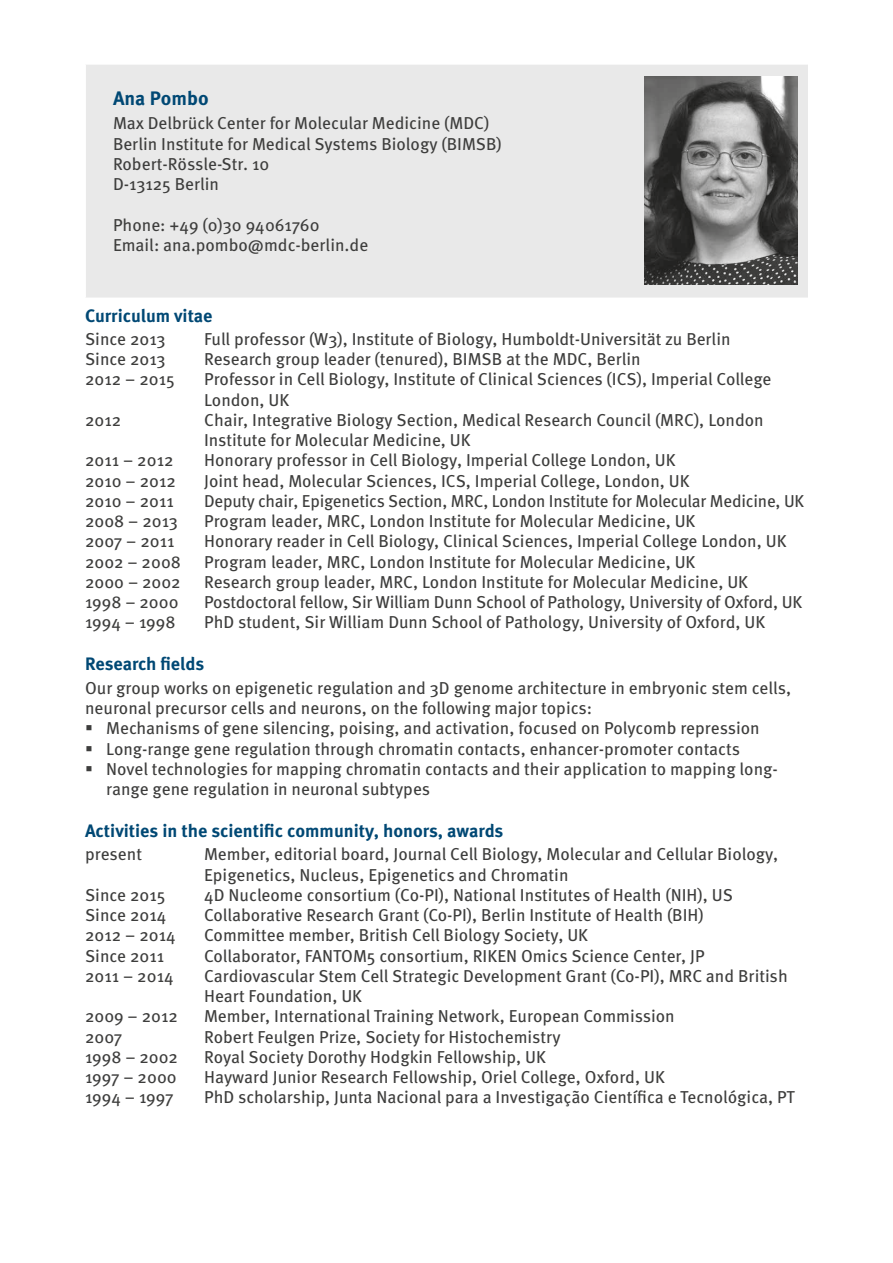
<style>
.page{position:relative;width:893px;height:1263px;background:#fff}
.page>*{position:absolute;margin:0;border:0;box-sizing:border-box;transform-origin:0 0}
.t1{font:700 19.5px "Meta Pro";color:#004874}
.t2{font:700 18px "Meta Pro";color:#004874}
.t3{font:17.25px/20.2px "Meta Pro";color:#3d3d3c}
</style>
<div class="page">
<div style="left:85px;top:64px;width:723px;height:234px;background:#e9e9e9"></div>
<hr style="left:85px;top:65px;width:1px;height:233px;background:#fff">
<hr style="left:85px;top:64px;width:723px;height:1px;background:#fff">
<img style="left:644px;top:77px;width:153px;height:208px">
<p class="t1" style="left:113px;top:86px;width:97px">Ana Pombo</p>
<p class="t3" style="left:113px;top:113px;width:390px">Max Delbrück Center for Molecular Medicine (MDC)<br>Berlin Institute for Medical Systems Biology (BIMSB)<br>Robert-Rössle-Str. 10<br>D-13125 Berlin</p>
<p class="t3" style="left:113px;top:215px;width:257px">Phone: +49 (0)30 94061760<br>Email: ana.pombo@mdc-berlin.de</p>
<p class="t2" style="left:85px;top:304px;width:129px">Curriculum vitae</p>
<p class="t3" style="left:85px;top:329px;width:82px">Since 2013</p>
<p class="t3" style="left:204px;top:329px;width:528px">Full professor (W3), Institute of Biology, Humboldt-Universität zu Berlin</p>
<p class="t3" style="left:85px;top:349px;width:82px">Since 2013</p>
<p class="t3" style="left:204px;top:349px;width:438px">Research group leader (tenured), BIMSB at the MDC, Berlin</p>
<p class="t3" style="left:85px;top:369px;width:91px">2012 – 2015</p>
<p class="t3" style="left:204px;top:369px;width:569px">Professor in Cell Biology, Institute of Clinical Sciences (ICS), Imperial College<br>London, UK</p>
<p class="t3" style="left:85px;top:410px;width:38px">2012</p>
<p class="t3" style="left:204px;top:410px;width:561px">Chair, Integrative Biology Section, Medical Research Council (MRC), London<br>Institute for Molecular Medicine, UK</p>
<p class="t3" style="left:85px;top:450px;width:90px">2011 – 2012</p>
<p class="t3" style="left:204px;top:450px;width:473px">Honorary professor in Cell Biology, Imperial College London, UK</p>
<p class="t3" style="left:85px;top:471px;width:93px">2010 – 2012</p>
<p class="t3" style="left:204px;top:471px;width:487px">Joint head, Molecular Sciences, ICS, Imperial College, London, UK</p>
<p class="t3" style="left:85px;top:491px;width:90px">2010 – 2011</p>
<p class="t3" style="left:204px;top:491px;width:602px">Deputy chair, Epigenetics Section, MRC, London Institute for Molecular Medicine, UK</p>
<p class="t3" style="left:85px;top:511px;width:94px">2008 – 2013</p>
<p class="t3" style="left:204px;top:511px;width:493px">Program leader, MRC, London Institute for Molecular Medicine, UK</p>
<p class="t3" style="left:85px;top:531px;width:91px">2007 – 2011</p>
<p class="t3" style="left:204px;top:531px;width:584px">Honorary reader in Cell Biology, Clinical Sciences, Imperial College London, UK</p>
<p class="t3" style="left:85px;top:552px;width:97px">2002 – 2008</p>
<p class="t3" style="left:204px;top:552px;width:493px">Program leader, MRC, London Institute for Molecular Medicine, UK</p>
<p class="t3" style="left:85px;top:572px;width:97px">2000 – 2002</p>
<p class="t3" style="left:204px;top:572px;width:546px">Research group leader, MRC, London Institute for Molecular Medicine, UK</p>
<p class="t3" style="left:85px;top:592px;width:95px">1998 – 2000</p>
<p class="t3" style="left:204px;top:592px;width:600px">Postdoctoral fellow, Sir William Dunn School of Pathology, University of Oxford, UK</p>
<p class="t3" style="left:85px;top:612px;width:92px">1994 – 1998</p>
<p class="t3" style="left:204px;top:612px;width:563px">PhD student, Sir William Dunn School of Pathology, University of Oxford, UK</p>
<p class="t2" style="left:85px;top:653px;width:121px">Research fields</p>
<p class="t3" style="left:85px;top:678px;width:708px">Our group works on epigenetic regulation and 3D genome architecture in embryonic stem cells, neuronal precursor cells and neurons, on the following major topics:</p>
<p class="t3" style="left:85px;top:718px;width:676px">▪ Mechanisms of gene silencing, poising, and activation, focused on Polycomb repression</p>
<p class="t3" style="left:85px;top:738px;width:657px">▪ Long-range gene regulation through chromatin contacts, enhancer-promoter contacts</p>
<p class="t3" style="left:106px;top:759px;width:673px;text-indent:-21px">▪ Novel technologies for mapping chromatin contacts and their application to mapping long&shy;range gene regulation in neuronal subtypes</p>
<p class="t2" style="left:85px;top:819px;width:420px">Activities in the scientific community, honors, awards</p>
<p class="t3" style="left:85px;top:844px;width:59px">present</p>
<p class="t3" style="left:204px;top:844px;width:576px">Member, editorial board, Journal Cell Biology, Molecular and Cellular Biology,<br>Epigenetics, Nucleus, Epigenetics and Chromatin</p>
<p class="t3" style="left:85px;top:885px;width:82px">Since 2015</p>
<p class="t3" style="left:204px;top:885px;width:530px">4D Nucleome consortium (Co-PI), National Institutes of Health (NIH), US</p>
<p class="t3" style="left:85px;top:905px;width:83px">Since 2014</p>
<p class="t3" style="left:204px;top:905px;width:501px">Collaborative Research Grant (Co-PI), Berlin Institute of Health (BIH)</p>
<p class="t3" style="left:85px;top:925px;width:92px">2012 – 2014</p>
<p class="t3" style="left:204px;top:925px;width:386px">Committee member, British Cell Biology Society, UK</p>
<p class="t3" style="left:85px;top:945px;width:81px">Since 2011</p>
<p class="t3" style="left:204px;top:945px;width:502px">Collaborator, FANTOM5 consortium, RIKEN Omics Science Center, JP</p>
<p class="t3" style="left:85px;top:966px;width:90px">2011 – 2014</p>
<p class="t3" style="left:204px;top:966px;width:585px">Cardiovascular Stem Cell Strategic Development Grant (Co-PI), MRC and British<br>Heart Foundation, UK</p>
<p class="t3" style="left:85px;top:1006px;width:95px">2009 – 2012</p>
<p class="t3" style="left:204px;top:1006px;width:472px">Member, International Training Network, European Commission</p>
<p class="t3" style="left:85px;top:1026px;width:39px">2007</p>
<p class="t3" style="left:204px;top:1026px;width:358px">Robert Feulgen Prize, Society for Histochemistry</p>
<p class="t3" style="left:85px;top:1047px;width:94px">1998 – 2002</p>
<p class="t3" style="left:204px;top:1047px;width:344px">Royal Society Dorothy Hodgkin Fellowship, UK</p>
<p class="t3" style="left:85px;top:1067px;width:93px">1997 – 2000</p>
<p class="t3" style="left:204px;top:1067px;width:462px">Hayward Junior Research Fellowship, Oriel College, Oxford, UK</p>
<p class="t3" style="left:85px;top:1087px;width:90px">1994 – 1997</p>
<p class="t3" style="left:204px;top:1087px;width:592px">PhD scholarship, Junta Nacional para a Investigação Científica e Tecnológica, PT</p>
</div>
